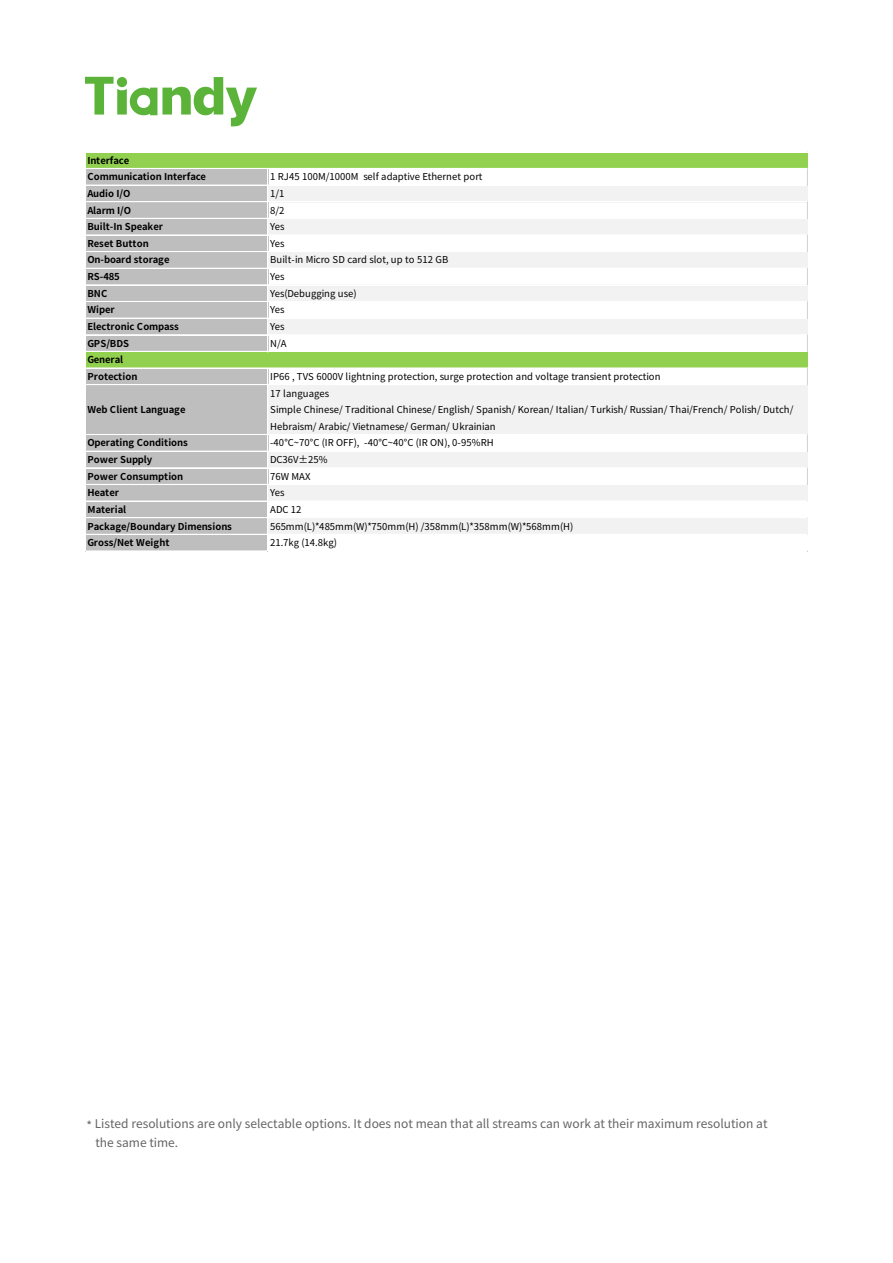
<style>
.page{position:relative;width:893px;height:1263px;background:#fff}
.page>*{position:absolute;margin:0;border:0;box-sizing:border-box;transform-origin:0 0}
.t1{font:12px/18.6px "Source Han Sans CN";color:#646464}
.t2{font:9.45px/16.6px "Source Han Sans CN";letter-spacing:.005em;color:#000}
.t3{font:700 9.45px/16.6px "Source Han Sans CN";color:#000}
</style>
<div class="page">
<svg style="left:85px;top:77px;width:172px;height:49px"></svg>
<div style="left:86px;top:152px;width:722px;height:17px;background:#92d050"></div>
<div style="left:86px;top:168px;width:182px;height:18px;background:#bebebe"></div>
<div style="left:86px;top:185px;width:182px;height:17px;background:#bebebe"></div>
<div style="left:268px;top:185px;width:540px;height:17px;background:#f2f2f2"></div>
<div style="left:86px;top:202px;width:182px;height:17px;background:#bebebe"></div>
<div style="left:86px;top:218px;width:182px;height:18px;background:#bebebe"></div>
<div style="left:268px;top:218px;width:540px;height:18px;background:#f2f2f2"></div>
<div style="left:86px;top:235px;width:182px;height:17px;background:#bebebe"></div>
<div style="left:86px;top:252px;width:182px;height:17px;background:#bebebe"></div>
<div style="left:268px;top:252px;width:540px;height:17px;background:#f2f2f2"></div>
<div style="left:86px;top:268px;width:182px;height:17px;background:#bebebe"></div>
<div style="left:86px;top:285px;width:182px;height:17px;background:#bebebe"></div>
<div style="left:268px;top:285px;width:540px;height:17px;background:#f2f2f2"></div>
<div style="left:86px;top:301px;width:182px;height:18px;background:#bebebe"></div>
<div style="left:86px;top:318px;width:182px;height:17px;background:#bebebe"></div>
<div style="left:268px;top:318px;width:540px;height:17px;background:#f2f2f2"></div>
<div style="left:86px;top:335px;width:182px;height:17px;background:#bebebe"></div>
<div style="left:86px;top:351px;width:722px;height:18px;background:#92d050"></div>
<div style="left:86px;top:368px;width:182px;height:17px;background:#bebebe"></div>
<div style="left:86px;top:385px;width:182px;height:50px;background:#bebebe"></div>
<div style="left:268px;top:385px;width:540px;height:50px;background:#f2f2f2"></div>
<div style="left:86px;top:434px;width:182px;height:18px;background:#bebebe"></div>
<div style="left:86px;top:451px;width:182px;height:17px;background:#bebebe"></div>
<div style="left:268px;top:451px;width:540px;height:17px;background:#f2f2f2"></div>
<div style="left:86px;top:468px;width:182px;height:17px;background:#bebebe"></div>
<div style="left:86px;top:484px;width:182px;height:18px;background:#bebebe"></div>
<div style="left:268px;top:484px;width:540px;height:18px;background:#f2f2f2"></div>
<div style="left:86px;top:501px;width:182px;height:17px;background:#bebebe"></div>
<div style="left:86px;top:518px;width:182px;height:17px;background:#bebebe"></div>
<div style="left:268px;top:518px;width:540px;height:17px;background:#f2f2f2"></div>
<div style="left:86px;top:534px;width:182px;height:17px;background:#bebebe"></div>
<hr style="left:86px;top:152px;width:722px;height:1px;background:#fff">
<hr style="left:86px;top:168px;width:722px;height:1px;background:#fff">
<hr style="left:86px;top:185px;width:722px;height:1px;background:#fff">
<hr style="left:86px;top:201px;width:722px;height:1px;background:#fff">
<hr style="left:86px;top:202px;width:722px;height:1px;background:#fff">
<hr style="left:86px;top:218px;width:722px;height:1px;background:#fff">
<hr style="left:86px;top:235px;width:722px;height:1px;background:#fff">
<hr style="left:86px;top:251px;width:722px;height:1px;background:#fff">
<hr style="left:86px;top:252px;width:722px;height:1px;background:#fff">
<hr style="left:86px;top:268px;width:722px;height:1px;background:#fff">
<hr style="left:86px;top:285px;width:722px;height:1px;background:#fff">
<hr style="left:86px;top:301px;width:722px;height:1px;background:#fff">
<hr style="left:86px;top:318px;width:722px;height:1px;background:#fff">
<hr style="left:86px;top:334px;width:722px;height:1px;background:#fff">
<hr style="left:86px;top:335px;width:722px;height:1px;background:#fff">
<hr style="left:267px;top:169px;width:1px;height:183px;background:#fff">
<hr style="left:268px;top:169px;width:1px;height:183px;background:#fff">
<hr style="left:86px;top:351px;width:722px;height:1px;background:#fff">
<hr style="left:86px;top:368px;width:722px;height:1px;background:#fff">
<hr style="left:86px;top:384px;width:722px;height:1px;background:#fff">
<hr style="left:86px;top:385px;width:722px;height:1px;background:#fff">
<hr style="left:86px;top:434px;width:722px;height:1px;background:#fff">
<hr style="left:86px;top:451px;width:722px;height:1px;background:#fff">
<hr style="left:86px;top:467px;width:722px;height:1px;background:#fff">
<hr style="left:86px;top:468px;width:722px;height:1px;background:#fff">
<hr style="left:86px;top:484px;width:722px;height:1px;background:#fff">
<hr style="left:86px;top:501px;width:722px;height:1px;background:#fff">
<hr style="left:86px;top:517px;width:722px;height:1px;background:#fff">
<hr style="left:86px;top:518px;width:722px;height:1px;background:#fff">
<hr style="left:86px;top:534px;width:722px;height:1px;background:#fff">
<hr style="left:267px;top:369px;width:1px;height:182px;background:#fff">
<hr style="left:268px;top:369px;width:1px;height:182px;background:#fff">
<svg style="left:807px;top:168px;width:1px;height:18px"></svg>
<svg style="left:807px;top:201px;width:1px;height:18px"></svg>
<svg style="left:807px;top:235px;width:1px;height:18px"></svg>
<svg style="left:807px;top:268px;width:1px;height:18px"></svg>
<svg style="left:807px;top:301px;width:1px;height:18px"></svg>
<svg style="left:807px;top:334px;width:1px;height:18px"></svg>
<svg style="left:807px;top:368px;width:1px;height:18px"></svg>
<svg style="left:807px;top:434px;width:1px;height:18px"></svg>
<svg style="left:807px;top:467px;width:1px;height:18px"></svg>
<p class="t3" style="left:87px;top:152px;width:120px">Interface<br>Communication Interface</p>
<p class="t2" style="left:270px;top:169px;width:214px">1 RJ45 100M/1000M self adaptive Ethernet port</p>
<p class="t3" style="left:87px;top:185px;width:45px">Audio I/O</p>
<p class="t2" style="left:270px;top:185px;width:16px">1/1</p>
<p class="t3" style="left:87px;top:202px;width:45px">Alarm I/O</p>
<p class="t2" style="left:270px;top:202px;width:16px">8/2</p>
<p class="t3" style="left:87px;top:219px;width:77px">Built-In Speaker</p>
<p class="t2" style="left:270px;top:219px;width:16px">Yes</p>
<p class="t3" style="left:87px;top:235px;width:63px">Reset Button</p>
<p class="t2" style="left:270px;top:235px;width:16px">Yes</p>
<p class="t3" style="left:87px;top:252px;width:84px">On-board storage</p>
<p class="t2" style="left:270px;top:252px;width:180px">Built-in Micro SD card slot, up to 512 GB</p>
<p class="t3" style="left:87px;top:268px;width:34px">RS-485</p>
<p class="t2" style="left:270px;top:268px;width:16px">Yes</p>
<p class="t3" style="left:87px;top:285px;width:21px">BNC</p>
<p class="t2" style="left:270px;top:285px;width:88px">Yes(Debugging use)</p>
<p class="t3" style="left:87px;top:302px;width:29px">Wiper</p>
<p class="t2" style="left:270px;top:302px;width:16px">Yes</p>
<p class="t3" style="left:87px;top:318px;width:93px">Electronic Compass</p>
<p class="t2" style="left:270px;top:318px;width:16px">Yes</p>
<p class="t3" style="left:87px;top:335px;width:43px">GPS/BDS</p>
<p class="t2" style="left:270px;top:335px;width:18px">N/A</p>
<p class="t3" style="left:87px;top:352px;width:52px">General<br>Protection</p>
<p class="t2" style="left:270px;top:368px;width:392px">IP66 , TVS 6000V lightning protection, surge protection and voltage transient protection</p>
<p class="t3" style="left:87px;top:402px;width:100px">Web Client Language</p>
<p class="t2" style="left:270px;top:385px;width:525px">17 languages<br>Simple Chinese/ Traditional Chinese/ English/ Spanish/ Korean/ Italian/ Turkish/ Russian/ Thai/French/ Polish/ Dutch/<br>Hebraism/ Arabic/ Vietnamese/ German/ Ukrainian</p>
<p class="t3" style="left:87px;top:435px;width:102px">Operating Conditions</p>
<p class="t2" style="left:270px;top:435px;width:225px">-40°C~70°C (IR OFF), -40°C~40°C (IR ON), 0-95%RH</p>
<p class="t3" style="left:87px;top:451px;width:66px">Power Supply</p>
<p class="t2" style="left:270px;top:451px;width:59px">DC36V±25%</p>
<p class="t3" style="left:87px;top:468px;width:97px">Power Consumption</p>
<p class="t2" style="left:270px;top:468px;width:42px">76W MAX</p>
<p class="t3" style="left:87px;top:485px;width:33px">Heater</p>
<p class="t2" style="left:270px;top:485px;width:16px">Yes</p>
<p class="t3" style="left:87px;top:501px;width:40px">Material</p>
<p class="t2" style="left:270px;top:501px;width:33px">ADC 12</p>
<p class="t3" style="left:87px;top:518px;width:146px">Package/Boundary Dimensions</p>
<p class="t2" style="left:270px;top:518px;width:305px">565mm(L)*485mm(W)*750mm(H) /358mm(L)*358mm(W)*568mm(H)</p>
<p class="t3" style="left:87px;top:535px;width:83px">Gross/Net Weight</p>
<p class="t2" style="left:270px;top:535px;width:68px">21.7kg (14.8kg)</p>
<p class="t1" style="left:95px;top:1115px;width:674px;text-indent:-9px">* Listed resolutions are only selectable options. It does not mean that all streams can work at their maximum resolution at the same time.</p>
</div>
